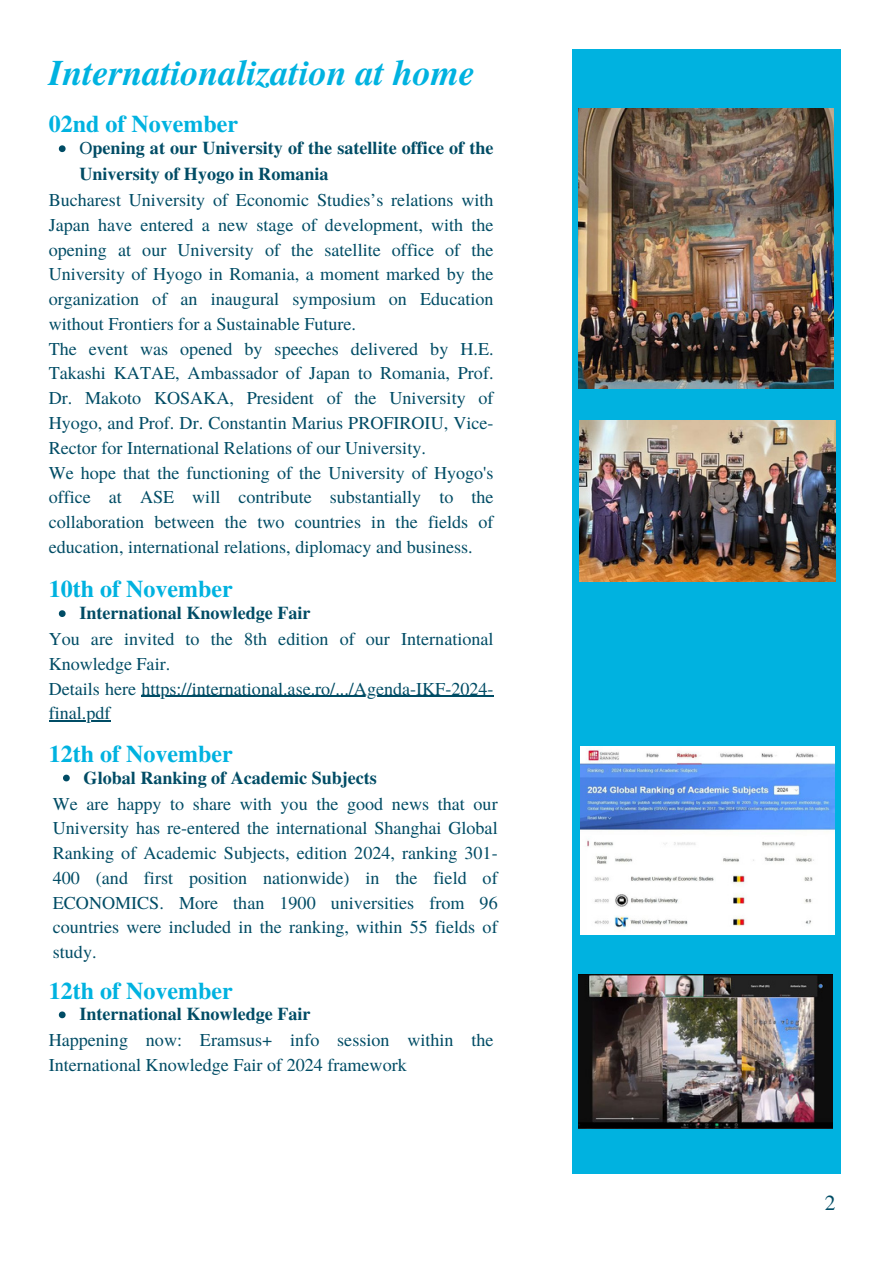
<style>
.page{position:relative;width:894px;height:1264px;background:#fff}
.page>*{position:absolute;margin:0;border:0;box-sizing:border-box;transform-origin:0 0}
.t1{font:italic 700 36px "Te X Gyre Termes";color:#00b2e0}
.t2{font:700 24px "Te X Gyre Termes";color:#00b2e0}
.t3{font:21.45px "Te X Gyre Termes";color:#004c65}
.t4{font:18.15px/24.8px "Te X Gyre Termes";color:#004c65;text-align:justify}
.t5{font:700 18.15px/25.8px "Te X Gyre Termes";color:#004c65}
.s1{font-weight:400}
</style>
<div class="page">
<div style="left:571px;top:49px;width:269px;height:1125px;background:#00b2e0"></div>
<img style="left:578px;top:109px;width:255px;height:280px">
<img style="left:579px;top:421px;width:255px;height:161px">
<img style="left:580px;top:747px;width:254px;height:187px">
<img style="left:578px;top:974px;width:254px;height:154px">
<svg style="left:59px;top:145px;width:7px;height:7px"></svg>
<svg style="left:59px;top:610px;width:7px;height:7px"></svg>
<hr style="left:141px;top:695px;width:352px;height:2px;background:#004c65">
<hr style="left:49px;top:720px;width:61px;height:1px;background:#004c65">
<svg style="left:63px;top:774px;width:7px;height:7px"></svg>
<svg style="left:59px;top:1011px;width:7px;height:7px"></svg>
<h1 class="t1" style="left:49px;top:46px;width:428px">Internationalization at home</h1>
<p class="t2" style="left:49px;top:105px;width:191px">02nd of November</p>
<h2 class="t5" style="left:79px;top:134px;width:415px"><span class="s1">O</span>pening at our University of the satellite office of the<br>University of Hyogo in Romania</h2>
<p class="t4" style="left:49px;top:187px;width:446px">Bucharest University of Economic Studies’s relations with Japan have entered a new stage of development, with the opening at our University of the satellite office of the University of Hyogo in Romania, a moment marked by the organization of an inaugural symposium on Education without Frontiers for a Sustainable Future.</p>
<p class="t4" style="left:49px;top:335px;width:446px">The event was opened by speeches delivered by H.E.<br>Takashi KATAE, Ambassador of Japan to Romania, Prof.<br>Dr. Makoto KOSAKA, President of the University of Hyogo, and Prof. Dr. Constantin Marius PROFIROIU, Vice-Rector for International Relations of our University.</p>
<p class="t4" style="left:49px;top:459px;width:446px">We hope that the functioning of the University of Hyogo's office at ASE will contribute substantially to the collaboration between the two countries in the fields of education, international relations, diplomacy and business.</p>
<h2 class="t2" style="left:49px;top:570px;width:185px">10th of November</h2>
<p class="t5" style="left:79px;top:599px;width:232px">International Knowledge Fair</p>
<p class="t4" style="left:49px;top:625px;width:446px">You are invited to the 8th edition of our International<br>Knowledge Fair.</p>
<p class="t4" style="left:49px;top:675px;width:446px">Details here https://international.ase.ro/.../Agenda-IKF-2024-</p>
<p class="t4" style="left:49px;top:700px;width:63px">final.pdf</p>
<p class="t2" style="left:49px;top:734px;width:185px">12th of November</p>
<h2 class="t5" style="left:84px;top:763px;width:295px">Global Ranking of Academic Subjects</h2>
<p class="t4" style="left:53px;top:790px;width:446px">We are happy to share with you the good news that our University has re-entered the international Shanghai Global Ranking of Academic Subjects, edition 2024, ranking 301- 400 (and first position nationwide) in the field of ECONOMICS. More than 1900 universities from 96 countries were included in the ranking, within 55 fields of study.</p>
<p class="t2" style="left:49px;top:971px;width:185px">12th of November</p>
<p class="t5" style="left:79px;top:1000px;width:232px">International Knowledge Fair</p>
<p class="t4" style="left:49px;top:1026px;width:446px">Happening now: Eramsus+ info session within the<br>International Knowledge Fair of 2024 framework</p>
<p class="t3" style="left:824px;top:1187px;width:12px">2</p>
</div>
